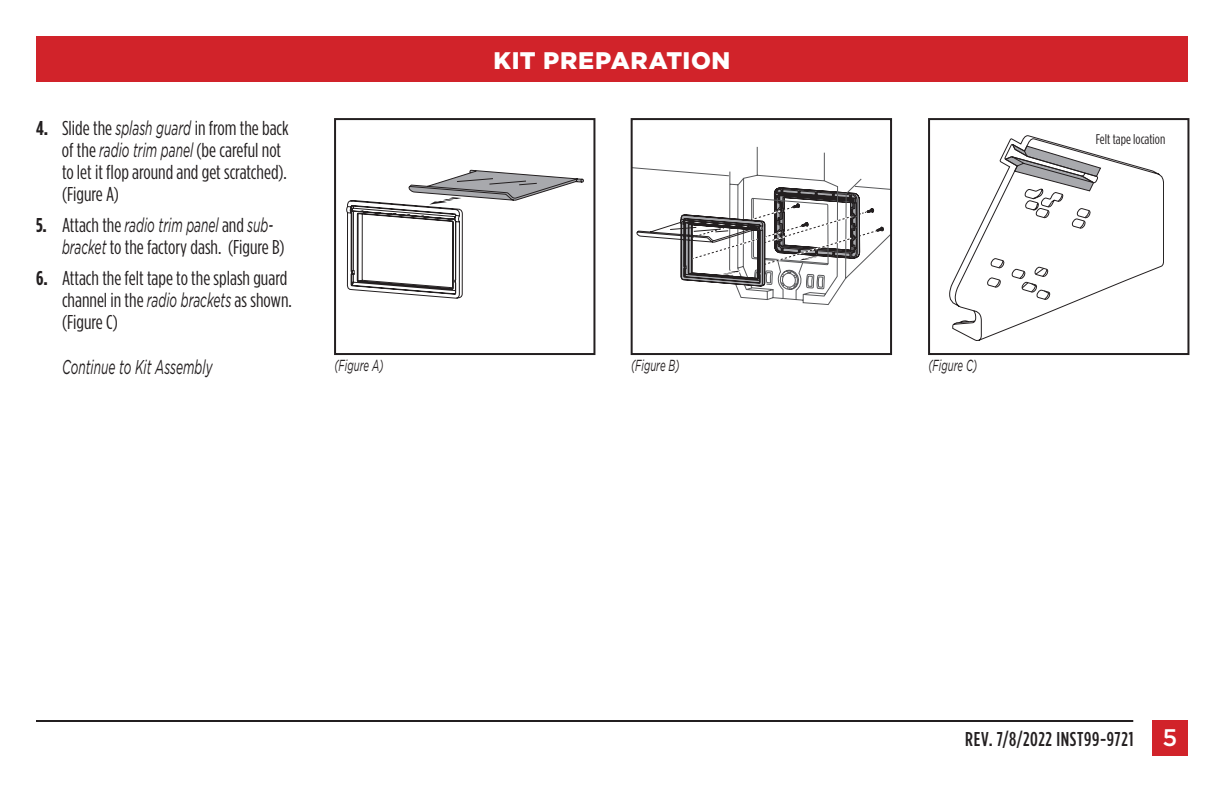
<style>
.page{position:relative;width:1224px;height:792px;background:#fff}
.page>*{position:absolute;margin:0;border:0;box-sizing:border-box;transform-origin:0 0}
.t1{font:900 24px "Gotham";letter-spacing:.025em;color:#fff}
.t2{font:20px/22px "Gotham Condensed";color:#231f20}
.t3{font:italic 20px "Gotham";color:#231f20;scale:.6 1}
.t4{font:500 20px "Gotham Condensed";letter-spacing:.03em;color:#231f20}
.t5{font:italic 16px "Gotham";color:#231f20;scale:.6 1}
.t6{font:14px "Gotham Condensed";color:#231f20}
.s1{font-weight:700}
.s2{font-family:"Gotham";font-style:italic}
.s3{font-family:"Gotham Condensed";font-weight:700;font-style:normal}
.s4{font-family:"Gotham Condensed";font-style:normal}
.s5{font-family:"Gotham";font-size:24px;color:#fff}
</style>
<div class="page">
<div style="left:36px;top:36px;width:1152px;height:45px;background:#d1232a"></div>
<hr style="left:36px;top:720px;width:1097px;height:2px;background:#231f20">
<div style="left:1152px;top:720px;width:36px;height:36px;background:#d1232a"></div>
<svg style="left:346px;top:170px;width:238px;height:129px"></svg>
<div style="left:334px;top:118px;width:261px;height:237px;border:2px solid #231f20"></div>
<svg style="left:636px;top:146px;width:253px;height:159px"></svg>
<div style="left:631px;top:118px;width:261px;height:237px;border:2px solid #231f20"></div>
<svg style="left:949px;top:135px;width:215px;height:206px"></svg>
<svg style="left:998px;top:260px;width:6px;height:8px"></svg>
<svg style="left:987px;top:277px;width:14px;height:11px"></svg>
<svg style="left:1011px;top:267px;width:40px;height:33px"></svg>
<svg style="left:1004px;top:143px;width:98px;height:86px"></svg>
<div style="left:928px;top:118px;width:261px;height:237px;border:2px solid #231f20"></div>
<p class="t2" style="left:62px;top:117px;width:228px;text-indent:-26px"><span class="s1">4.</span> Slide the <span class="s2">splash guard</span> in from the back of the <span class="s2">radio trim panel</span> (be careful not to let it flop around and get scratched). (Figure A)</p>
<p class="t3" style="left:36px;top:214px;width:397px"><span class="s3">5.</span> <span class="s4">Attach the</span> radio trim panel <span class="s4">and</span> sub-</p>
<p class="t2" style="left:62px;top:236px;width:224px"><span class="s2">bracket</span> to the factory dash. (Figure B)</p>
<p class="t2" style="left:62px;top:267px;width:231px;text-indent:-26px"><span class="s1">6.</span> Attach the felt tape to the splash guard channel in the <span class="s2">radio brackets</span> as shown. (Figure C)</p>
<p class="t3" style="left:62px;top:356px;width:252px">Continue to Kit Assembly</p>
<p class="t1" style="left:494px;top:47px;width:238px">KIT PREPARATION</p>
<p class="t5" style="left:334px;top:357px;width:83px">(Figure A)</p>
<p class="t5" style="left:631px;top:357px;width:83px">(Figure B)</p>
<p class="t5" style="left:928px;top:357px;width:83px">(Figure C)</p>
<p class="t6" style="left:1096px;top:132px;width:71px">Felt tape location</p>
<p class="t4" style="left:965px;top:728px;width:214px">REV. 7/8/2022 INST99-9721 <span class="s5">5</span></p>
</div>
